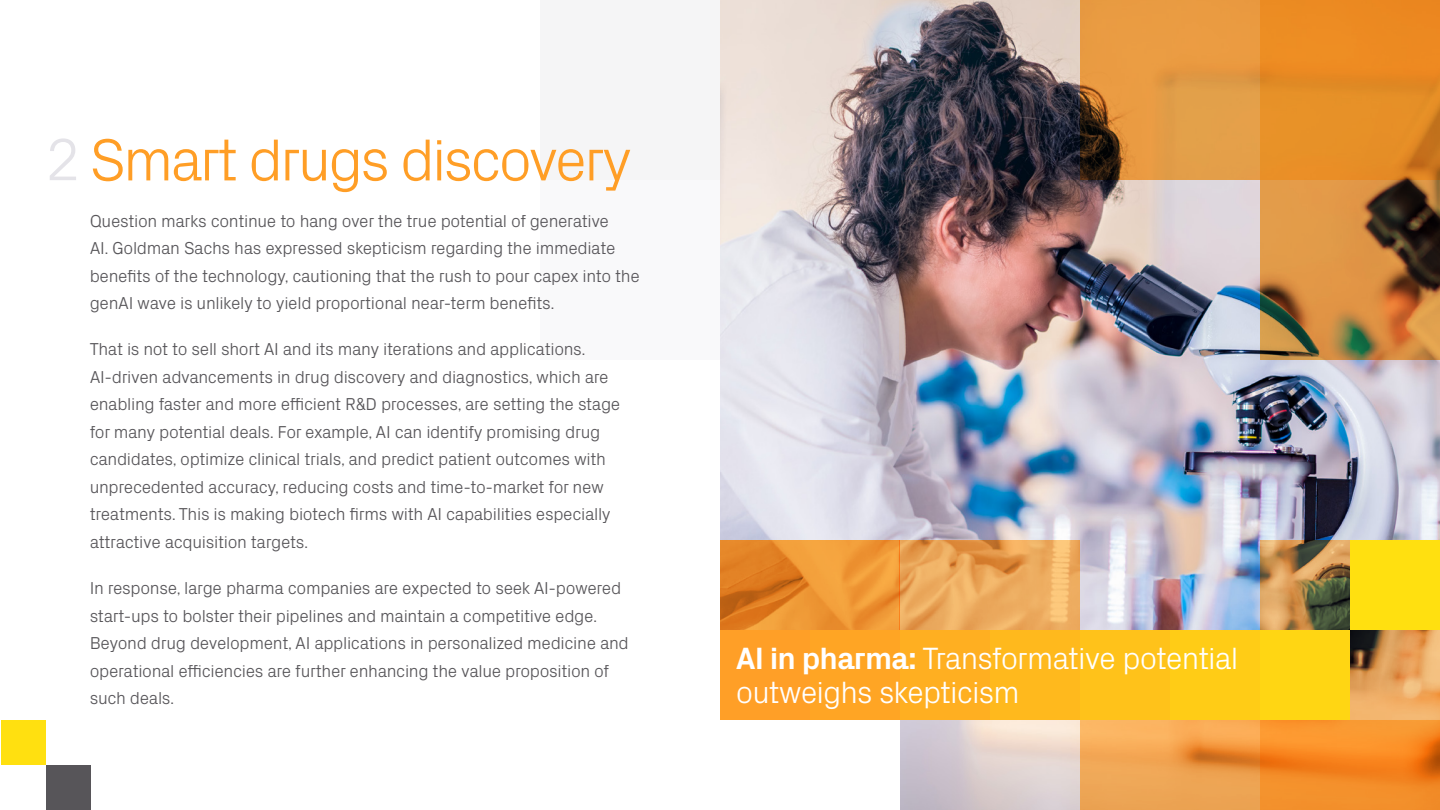
<style>
.page{position:relative;width:1440px;height:810px;background:#fff}
.page>*{position:absolute;margin:0;border:0;box-sizing:border-box;transform-origin:0 0}
.t1{font:300 60px "Px Grotesk";letter-spacing:-.05em;color:#ff9e26}
.t2{font:300 31.25px/33.8px "Px Grotesk";letter-spacing:-.03em;color:#fff}
.t3{font:300 17.5px/27.5px "Px Grotesk";letter-spacing:-.02em;color:#575559}
.s1{color:#e4e3e8}
.s2{font-weight:700}
</style>
<div class="page">
<img style="left:720px;top:0;width:720px;height:810px">
<img style="left:900px;top:180px;width:180px;height:180px">
<div style="left:720px;top:720px;width:180px;height:90px;background:#fff"></div>
<div style="left:1260px;top:0;width:180px;height:180px;background:#e88d23"></div>
<svg style="left:1260px;top:180px;width:180px;height:180px"></svg>
<svg style="left:1080px;top:0;width:180px;height:180px;fill:#e89b42"></svg>
<svg style="left:720px;top:540px;width:180px;height:90px"></svg>
<svg style="left:900px;top:540px;width:180px;height:90px;fill:#ecac5f"></svg>
<svg style="left:1260px;top:540px;width:180px;height:180px"></svg>
<svg style="left:1080px;top:720px;width:180px;height:90px;fill:#efa555"></svg>
<svg style="left:1260px;top:720px;width:180px;height:90px;fill:#f48f2b"></svg>
<div style="left:540px;top:0;width:180px;height:180px;background:#f5f5f6"></div>
<div style="left:540px;top:180px;width:180px;height:180px;background:#f9f9fa"></div>
<div style="left:1px;top:720px;width:45px;height:45px;background:#ffe010"></div>
<div style="left:46px;top:765px;width:45px;height:45px;background:#575559"></div>
<div style="left:1260px;top:630px;width:90px;height:90px;background:#ffd613"></div>
<div style="left:1170px;top:630px;width:90px;height:90px;background:#ffcc16"></div>
<div style="left:1080px;top:630px;width:90px;height:90px;background:#ffc21a"></div>
<div style="left:990px;top:630px;width:90px;height:90px;background:#ffb91d"></div>
<div style="left:900px;top:630px;width:90px;height:90px;background:#ffaf21"></div>
<div style="left:810px;top:630px;width:90px;height:90px;background:#ff9f27"></div>
<div style="left:720px;top:630px;width:90px;height:90px;background:#ff9f27"></div>
<div style="left:1350px;top:540px;width:90px;height:90px;background:#ffe010"></div>
<h1 class="t1" style="left:46px;top:119px;width:587px"><span class="s1">2</span> Smart drugs discovery</h1>
<p class="t3" style="left:90px;top:206px;width:552px">Question marks continue to hang over the true potential of generative<br>AI. Goldman Sachs has expressed skepticism regarding the immediate benefits of the technology, cautioning that the rush to pour capex into the genAI wave is unlikely to yield proportional near-term benefits.</p>
<p class="t3" style="left:90px;top:335px;width:532px">That is not to sell short AI and its many iterations and applications.<br>AI-driven advancements in drug discovery and diagnostics, which are enabling faster and more efficient R&amp;D processes, are setting the stage for many potential deals. For example, AI can identify promising drug candidates, optimize clinical trials, and predict patient outcomes with unprecedented accuracy, reducing costs and time-to-market for new treatments. This is making biotech firms with AI capabilities especially attractive acquisition targets.</p>
<p class="t3" style="left:90px;top:574px;width:541px">In response, large pharma companies are expected to seek AI-powered start-ups to bolster their pipelines and maintain a competitive edge.<br>Beyond drug development, AI applications in personalized medicine and operational efficiencies are further enhancing the value proposition of such deals.</p>
<h2 class="t2" style="left:736px;top:640px;width:504px"><span class="s2">AI in pharma:</span> Transformative potential outweighs skepticism</h2>
</div>
